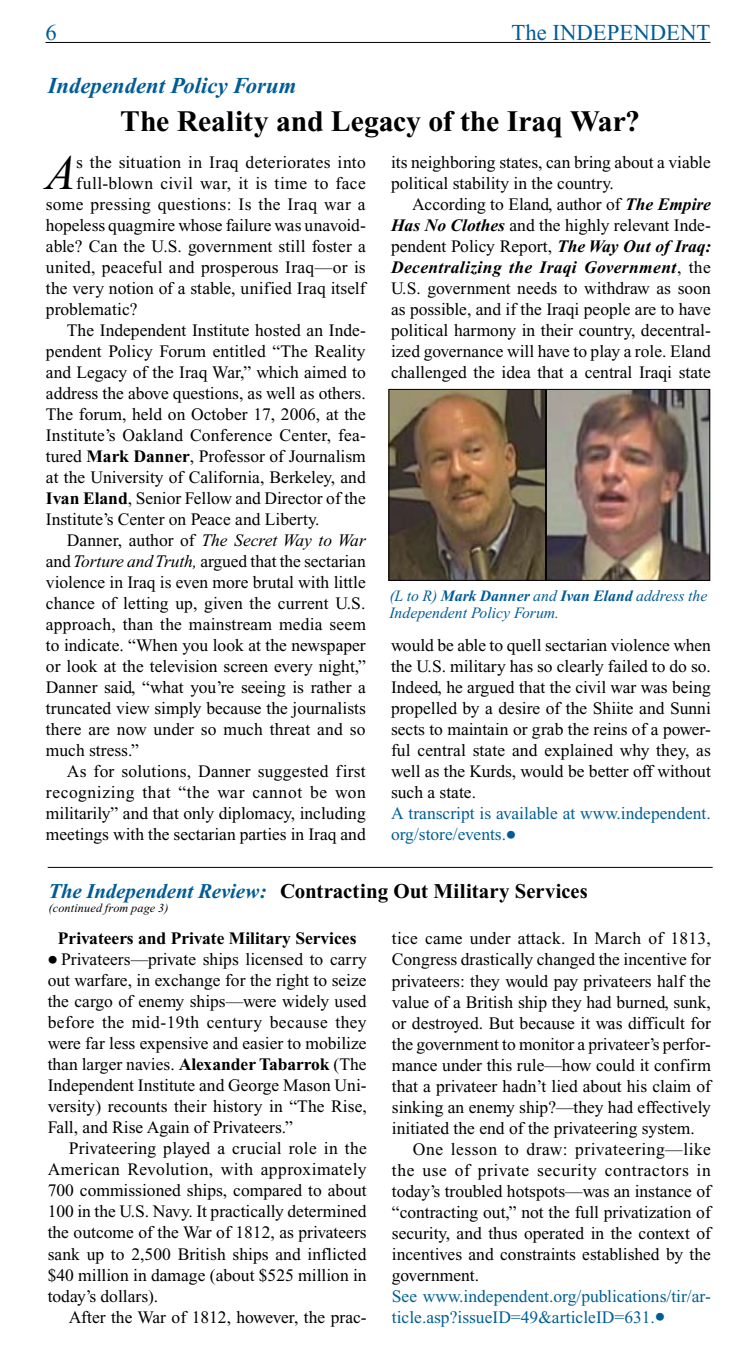
<style>
.page{position:relative;width:756px;height:1371px;background:#fff}
.page>*{position:absolute;margin:0;border:0;box-sizing:border-box;transform-origin:0 0}
.t1{font:italic 49.18px "Times New Roman";color:#000}
.t2{font:700 29.75px "Times New Roman";letter-spacing:-.005em;color:#000}
.t3{font:italic 700 22.75px "Times New Roman";color:#005c96}
.t4{font:22.75px "Times New Roman";color:#005c96}
.t5{font:700 21px "Times New Roman";color:#000}
.t6{font:17.5px/21px "Times New Roman";color:#000;text-align:justify}
.t7{font:17.5px/21px "Times New Roman";color:#005f93}
.t8{font:17.5px "Times New Roman";letter-spacing:.035em;color:#000}
.t9{font:700 17.5px "Times New Roman";color:#000}
.t10{font:17.5px "Times New Roman";letter-spacing:.02em;color:#000}
.t11{font:17.5px "Times New Roman";letter-spacing:.03em;color:#000}
.t12{font:17.5px "Times New Roman";letter-spacing:.025em;color:#000}
.t13{font:italic 17.5px "Times New Roman";color:#000}
.t14{font:italic 15.75px/17.5px "Times New Roman";color:#005c96}
.t15{font:italic 12.25px "Times New Roman";letter-spacing:.01em;color:#000}
.s1{font-weight:700}
.s2{font-style:normal}
.s3{font-style:italic}
.s4{font-weight:700;font-style:italic}
.s5{font-weight:700;font-size:28px;color:#005c96}
.s6{font-style:italic;color:#005c96}
.s7{font-weight:700;font-size:28px}
</style>
<div class="page">
<hr style="left:45px;top:42px;width:666px;height:1px;background:#000">
<hr style="left:48px;top:867px;width:665px;height:1px;background:#000">
<img style="left:390px;top:391px;width:154px;height:187px">
<div style="left:388px;top:389px;width:158px;height:191px;border:1px solid #000"></div>
<img style="left:548px;top:391px;width:160px;height:187px">
<div style="left:546px;top:389px;width:164px;height:191px;border:1px solid #000"></div>
<h3 class="t4" style="left:45px;top:20px;width:13px">6</h3>
<h3 class="t4" style="left:511px;top:20px;width:201px">The INDEPENDENT</h3>
<h3 class="t3" style="left:48px;top:73px;width:250px">Independent Policy Forum</h3>
<h2 class="t2" style="left:120px;top:105px;width:521px">The Reality and Legacy of the Iraq War?</h2>
<h1 class="t1" style="left:46px;top:146px;width:32px">A</h1>
<p class="t10" style="left:76px;top:153px;width:291px">s the situation in Iraq deteriorates into</p>
<p class="t12" style="left:76px;top:174px;width:291px">full-blown civil war, it is time to face</p>
<p class="t6" style="left:46px;top:194px;width:321px">some pressing questions: Is the Iraq war a</p>
<p class="t6" style="left:46px;top:215px;width:321px">hopeless quagmire whose failure was unavoid-</p>
<p class="t6" style="left:46px;top:236px;width:321px">able? Can the U.S. government still foster a</p>
<p class="t6" style="left:46px;top:257px;width:321px">united, peaceful and prosperous Iraq—or is</p>
<p class="t6" style="left:46px;top:278px;width:321px">the very notion of a stable, unified Iraq itself</p>
<p class="t6" style="left:46px;top:299px;width:93px">problematic?</p>
<p class="t6" style="left:67px;top:320px;width:300px">The Independent Institute hosted an Inde-</p>
<p class="t6" style="left:46px;top:341px;width:321px">pendent Policy Forum entitled “The Reality</p>
<p class="t6" style="left:46px;top:362px;width:321px">and Legacy of the Iraq War,” which aimed to</p>
<p class="t6" style="left:46px;top:383px;width:321px">address the above questions, as well as others.</p>
<p class="t6" style="left:46px;top:404px;width:321px">The forum, held on October 17, 2006, at the</p>
<p class="t6" style="left:46px;top:425px;width:322px">Institute’s Oakland Conference Center, fea-</p>
<p class="t6" style="left:46px;top:446px;width:321px">tured <span class="s1">Mark Danner</span>, Professor of Journalism</p>
<p class="t6" style="left:46px;top:467px;width:321px">at the University of California, Berkeley, and</p>
<p class="t6" style="left:46px;top:488px;width:321px"><span class="s1">Ivan Eland</span>, Senior Fellow and Director of the</p>
<p class="t6" style="left:46px;top:509px;width:275px">Institute’s Center on Peace and Liberty.</p>
<p class="t13" style="left:67px;top:531px;width:300px"><span class="s2">Danner, author of</span> The Secret Way to War</p>
<p class="t6" style="left:46px;top:551px;width:321px">and <span class="s3">Torture and Truth,</span> argued that the sectarian</p>
<p class="t6" style="left:46px;top:572px;width:321px">violence in Iraq is even more brutal with little</p>
<p class="t6" style="left:46px;top:593px;width:321px">chance of letting up, given the current U.S.</p>
<p class="t6" style="left:46px;top:614px;width:322px">approach, than the mainstream media seem</p>
<p class="t6" style="left:46px;top:635px;width:321px">to indicate. “When you look at the newspaper</p>
<p class="t6" style="left:46px;top:656px;width:321px">or look at the television screen every night,”</p>
<p class="t6" style="left:46px;top:677px;width:322px">Danner said, “what you’re seeing is rather a</p>
<p class="t6" style="left:46px;top:698px;width:321px">truncated view simply because the journalists</p>
<p class="t6" style="left:46px;top:719px;width:321px">there are now under so much threat and so</p>
<p class="t6" style="left:46px;top:740px;width:95px">much stress.”</p>
<p class="t6" style="left:67px;top:761px;width:300px">As for solutions, Danner suggested first</p>
<p class="t8" style="left:46px;top:783px;width:321px">recognizing that “the war cannot be won</p>
<p class="t6" style="left:46px;top:803px;width:321px">militarily” and that only diplomacy, including</p>
<p class="t6" style="left:46px;top:824px;width:321px">meetings with the sectarian parties in Iraq and</p>
<p class="t6" style="left:391px;top:152px;width:321px">its neighboring states, can bring about a viable political stability in the country.</p>
<p class="t6" style="left:391px;top:194px;width:322px;text-indent:21px">According to Eland, author of <span class="s4">The Empire Has No Clothes</span> and the highly relevant Inde&shy;pendent Policy Report, <span class="s4">The Way Out of Iraq:<br>Decentralizing the Iraqi Government</span>, the U.S. government needs to withdraw as soon as possible, and if the Iraqi people are to have political harmony in their country, decentral&shy;ized governance will have to play a role. Eland challenged the idea that a central Iraqi state</p>
<p class="t14" style="left:389px;top:587px;width:319px">(L to R) <span class="s1">Mark Danner</span> and <span class="s1">Ivan Eland</span> address the<br>Independent Policy Forum.</p>
<p class="t6" style="left:391px;top:635px;width:321px">would be able to quell sectarian violence when the U.S. military has so clearly failed to do so.<br>Indeed, he argued that the civil war was being propelled by a desire of the Shiite and Sunni sects to maintain or grab the reins of a power&shy;ful central state and explained why they, as well as the Kurds, would be better off without such a state.</p>
<p class="t7" style="left:391px;top:803px;width:321px">A transcript is available at www.independent. org/store/events.<span class="s5">•</span></p>
<p class="t5" style="left:48px;top:878px;width:541px"><span class="s6">The Independent Review:</span> Contracting Out Military Services</p>
<p class="t15" style="left:48px;top:901px;width:121px">(continued from page 3)</p>
<p class="t9" style="left:58px;top:928px;width:300px">Privateers and Private Military Services</p>
<p class="t6" style="left:48px;top:949px;width:321px"><span class="s7">•</span> Privateers—private ships licensed to carry out warfare, in exchange for the right to seize the cargo of enemy ships—were widely used before the mid-19th century because they were far less expensive and easier to mobilize than larger navies. <span class="s1">Alexander Tabarrok</span> (The Independent Institute and George Mason Uni&shy;versity) recounts their history in “The Rise, Fall, and Rise Again of Privateers.”</p>
<p class="t6" style="left:48px;top:1138px;width:321px;text-indent:21px">Privateering played a crucial role in the American Revolution, with approximately 700 commissioned ships, compared to about 100 in the U.S. Navy. It practically determined the outcome of the War of 1812, as privateers sank up to 2,500 British ships and inflicted $40 million in damage (about $525 million in today’s dollars).</p>
<p class="t6" style="left:69px;top:1306px;width:300px">After the War of 1812, however, the prac-</p>
<p class="t6" style="left:392px;top:928px;width:320px">tice came under attack. In March of 1813,</p>
<p class="t6" style="left:392px;top:949px;width:321px">Congress drastically changed the incentive for</p>
<p class="t6" style="left:392px;top:970px;width:321px">privateers: they would pay privateers half the</p>
<p class="t6" style="left:392px;top:991px;width:320px">value of a British ship they had burned, sunk,</p>
<p class="t6" style="left:392px;top:1012px;width:321px">or destroyed. But because it was difficult for</p>
<p class="t6" style="left:392px;top:1033px;width:321px">the government to monitor a privateer’s perfor-</p>
<p class="t6" style="left:392px;top:1054px;width:321px">mance under this rule—how could it confirm</p>
<p class="t6" style="left:392px;top:1075px;width:321px">that a privateer hadn’t lied about his claim of</p>
<p class="t6" style="left:392px;top:1096px;width:320px">sinking an enemy ship?—they had effectively</p>
<p class="t6" style="left:392px;top:1117px;width:304px">initiated the end of the privateering system.</p>
<p class="t11" style="left:413px;top:1139px;width:300px">One lesson to draw: privateering—like</p>
<p class="t8" style="left:392px;top:1160px;width:320px">the use of private security contractors in</p>
<p class="t6" style="left:392px;top:1180px;width:321px">today’s troubled hotspots—was an instance of</p>
<p class="t6" style="left:392px;top:1201px;width:320px">“contracting out,” not the full privatization of</p>
<p class="t6" style="left:392px;top:1222px;width:321px">security, and thus operated in the context of</p>
<p class="t6" style="left:392px;top:1243px;width:320px">incentives and constraints established by the</p>
<p class="t6" style="left:392px;top:1264px;width:89px">government.</p>
<p class="t7" style="left:392px;top:1285px;width:321px">See www.independent.org/publications/tir/ar&shy;ticle.asp?issueID=49&amp;articleID=631.<span class="s5">•</span></p>
</div>
